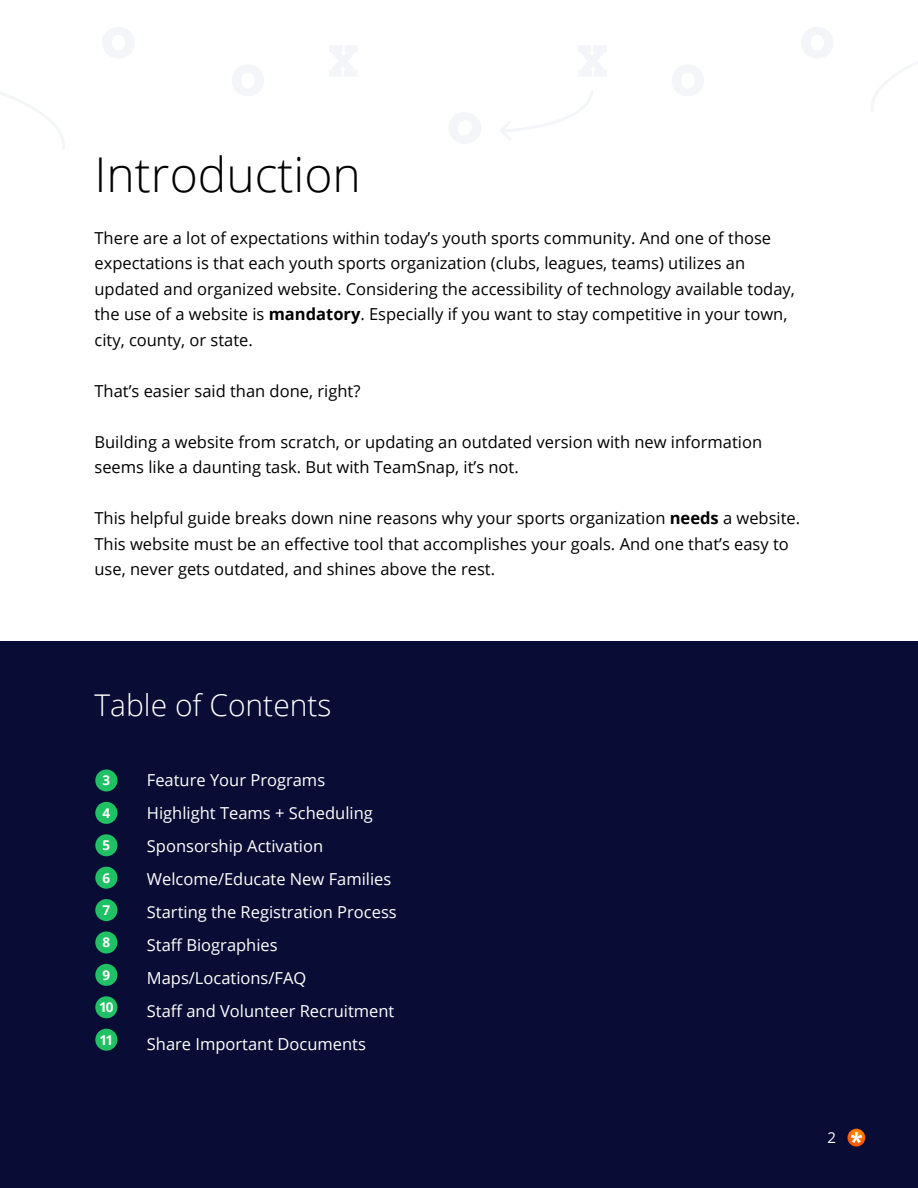
<style>
.page{position:relative;width:918px;height:1188px;background:#fff}
.page>*{position:absolute;margin:0;border:0;box-sizing:border-box;transform-origin:0 0}
.t1{font:300 48px "Open Sans";color:#000}
.t2{font:300 30px "Open Sans";color:#fff}
.t3{font:16.5px/25.5px "Open Sans";color:#000}
.t4{font:16.5px/33px "Open Sans";color:#fff}
.t5{font:15px "Open Sans";color:#fff}
.t6{font:700 13.5px "Open Sans";color:#fff}
.s1{font-weight:700}
</style>
<div class="page">
<svg style="left:103px;top:27px;width:31px;height:31px"></svg>
<svg style="left:802px;top:27px;width:31px;height:31px"></svg>
<svg style="left:449px;top:112px;width:32px;height:32px"></svg>
<svg style="left:0;top:92px;width:65px;height:57px"></svg>
<svg style="left:871px;top:61px;width:47px;height:50px"></svg>
<svg style="left:500px;top:91px;width:93px;height:49px"></svg>
<svg style="left:329px;top:46px;width:28px;height:30px"></svg>
<svg style="left:578px;top:46px;width:29px;height:30px"></svg>
<svg style="left:232px;top:65px;width:32px;height:31px"></svg>
<svg style="left:672px;top:65px;width:32px;height:31px"></svg>
<div style="left:0;top:642px;width:918px;height:546px;background:#090d35"></div>
<svg style="left:848px;top:1129px;width:17px;height:18px"></svg>
<svg style="left:851px;top:1132px;width:11px;height:11px"></svg>
<div style="left:95px;top:769px;width:22px;height:22px;background:#1fc164;border-radius:50%"></div>
<div style="left:95px;top:802px;width:22px;height:22px;background:#1fc164;border-radius:50%"></div>
<div style="left:95px;top:834px;width:22px;height:22px;background:#1fc164;border-radius:50%"></div>
<div style="left:95px;top:867px;width:22px;height:22px;background:#1fc164;border-radius:50%"></div>
<div style="left:95px;top:899px;width:22px;height:22px;background:#1fc164;border-radius:50%"></div>
<div style="left:95px;top:932px;width:22px;height:21px;background:#1fc164;border-radius:50%"></div>
<div style="left:95px;top:964px;width:22px;height:22px;background:#1fc164;border-radius:50%"></div>
<div style="left:95px;top:996px;width:22px;height:22px;background:#1fc164;border-radius:50%"></div>
<div style="left:95px;top:1029px;width:22px;height:22px;background:#1fc164;border-radius:50%"></div>
<h1 class="t1" style="left:94px;top:142px;width:268px">Introduction</h1>
<p class="t3" style="left:94px;top:225px;width:702px">There are a lot of expectations within today’s youth sports community. And one of those expectations is that each youth sports organization (clubs, leagues, teams) utilizes an updated and organized website. Considering the accessibility of technology available today, the use of a website is <span class="s1">mandatory</span>. Especially if you want to stay competitive in your town, city, county, or state.</p>
<p class="t3" style="left:94px;top:378px;width:267px">That’s easier said than done, right?</p>
<p class="t3" style="left:94px;top:429px;width:669px">Building a website from scratch, or updating an outdated version with new information seems like a daunting task. But with TeamSnap, it’s not.</p>
<p class="t3" style="left:94px;top:505px;width:707px">This helpful guide breaks down nine reasons why your sports organization <span class="s1">needs</span> a website.<br>This website must be an effective tool that accomplishes your goals. And one that’s easy to use, never gets outdated, and shines above the rest.</p>
<h2 class="t2" style="left:94px;top:685px;width:239px">Table of Contents</h2>
<p class="t6" style="left:103px;top:771px;width:9px">3</p>
<p class="t6" style="left:103px;top:803px;width:9px">4</p>
<p class="t6" style="left:103px;top:836px;width:9px">5</p>
<p class="t6" style="left:103px;top:868px;width:9px">6</p>
<p class="t6" style="left:103px;top:901px;width:9px">7</p>
<p class="t6" style="left:103px;top:933px;width:9px">8</p>
<p class="t6" style="left:103px;top:965px;width:9px">9</p>
<p class="t6" style="left:99px;top:998px;width:16px">10</p>
<p class="t6" style="left:99px;top:1030px;width:15px">11</p>
<p class="t4" style="left:147px;top:763px;width:251px">Feature Your Programs<br>Highlight Teams + Scheduling<br>Sponsorship Activation<br>Welcome/Educate New Families<br>Starting the Registration Process<br>Staff Biographies<br>Maps/Locations/FAQ<br>Staff and Volunteer Recruitment<br>Share Important Documents</p>
<p class="t5" style="left:827px;top:1127px;width:10px">2</p>
</div>
